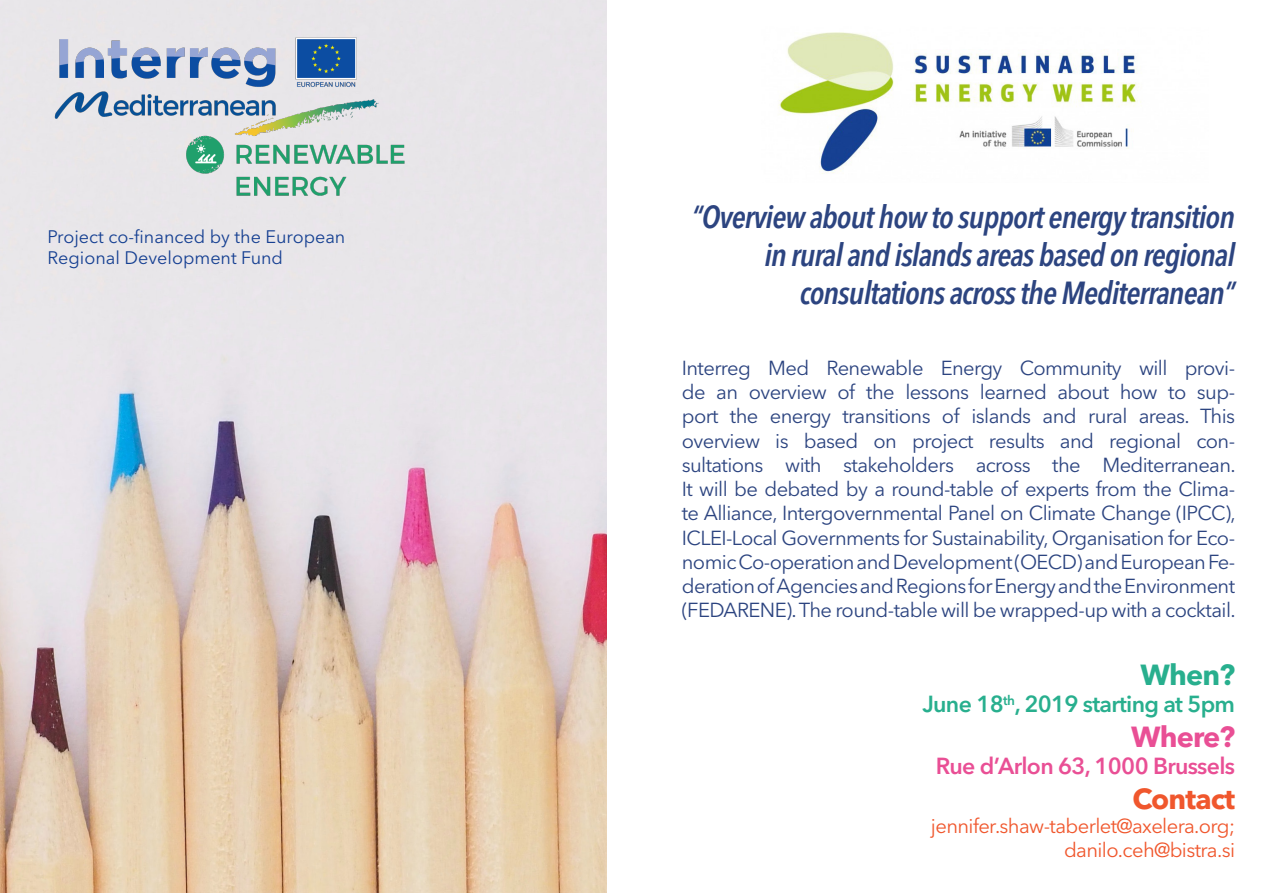
<style>
.page{position:relative;width:1263px;height:893px;background:#fff}
.page>*{position:absolute;margin:0;border:0;box-sizing:border-box;transform-origin:0 0}
.titulo_agenda{font:italic 600 condensed 31.65px/38.1px "Avenir Next LT Pro";letter-spacing:-.03em;color:#2c4480;text-align:right}
.titulo_agenda-2{font:700 28.8px "Avenir Next LT Pro";letter-spacing:-.03em;color:#f0572d}
.titulo_agenda-3{font:700 28.8px "Avenir Next LT Pro";letter-spacing:-.03em;color:#e94f95}
.titulo_agenda-4{font:700 28.8px "Avenir Next LT Pro";color:#28af8e}
.titulo_agenda-5{font:600 23.1px "Avenir Next LT Pro";letter-spacing:-.03em;color:#28af8e}
.titulo_agenda-6{font:600 23.1px "Avenir Next LT Pro";letter-spacing:-.03em;color:#e94f95}
.titulo_agenda-7{font:20.1px/24.2px "Avenir Next LT Pro";letter-spacing:-.03em;color:#2c4480;text-align:justify}
.titulo_agenda-8{font:20.1px "Avenir Next LT Pro";letter-spacing:-.03em;color:#f0572d}
.t1{font:18px "Avenir Next LT Pro";color:#164092}
</style>
<div class="page">
<img style="left:0;top:0;width:607px;height:893px">
<img style="left:778px;top:32px;width:363px;height:142px">
<img style="left:0;top:0;width:451px;height:234px">
<p class="t1" style="left:48px;top:226px;width:299px">Project co-financed by the European</p>
<p class="t1" style="left:48px;top:247px;width:237px">Regional Development Fund</p>
<p class="titulo_agenda" style="left:691px;top:198px;width:545px">“Overview about how to support energy transition in rural and islands areas based on regional</p>
<p class="titulo_agenda" style="left:800px;top:274px;width:437px">consultations across the Mediterranean”</p>
<p class="titulo_agenda-7" style="left:682px;top:356px;width:555px">Interreg Med Renewable Energy Community will provi&shy;de an overview of the lessons learned about how to sup&shy;port the energy transitions of islands and rural areas. This overview is based on project results and regional con&shy;sultations with stakeholders across the Mediterranean.</p>
<p class="titulo_agenda-7" style="left:682px;top:477px;width:555px">It will be debated by a round-table of experts from the Clima&shy;te Alliance, Intergovernmental Panel on Climate Change (IPCC), ICLEI-Local Governments for Sustainability, Organisation for Eco&shy;nomic Co-operation and Development (OECD) and European Fe&shy;deration of Agencies and Regions for Energy and the Environment (FEDARENE). The round-table will be wrapped-up with a cocktail.</p>
<p class="titulo_agenda-4" style="left:1140px;top:657px;width:96px">When?</p>
<p class="titulo_agenda-5" style="left:922px;top:690px;width:314px">June 18<sup>th</sup>, 2019 starting at 5pm</p>
<p class="titulo_agenda-3" style="left:1131px;top:719px;width:105px">Where?</p>
<p class="titulo_agenda-6" style="left:936px;top:752px;width:301px">Rue d’Arlon 63, 1000 Brussels</p>
<p class="titulo_agenda-2" style="left:1132px;top:781px;width:104px">Contact</p>
<p class="titulo_agenda-8" style="left:931px;top:814px;width:306px">jennifer.shaw-taberlet@axelera.org;</p>
<p class="titulo_agenda-8" style="left:1064px;top:838px;width:173px">danilo.ceh@bistra.si</p>
</div>
